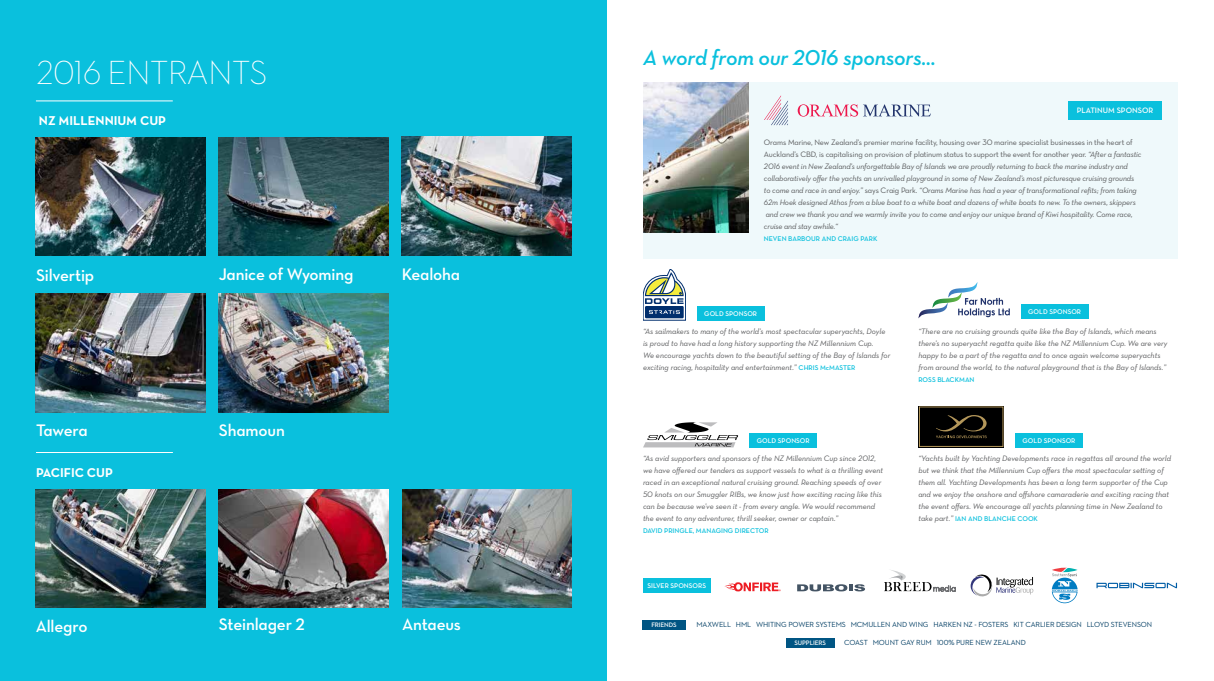
<style>
.page{position:relative;width:1214px;height:681px;background:#fff}
.page>*{position:absolute;margin:0;border:0;box-sizing:border-box;transform-origin:0 0}
.t1{font:300 34px "Neutraface 2 Display";color:#fff}
.t2{font:22px "Neutra Text Demi Italic Alt";letter-spacing:-.01em;color:#0ac0dd}
.t3{font:17px "Neutra Text Demi Alt";letter-spacing:-.01em;color:#fff}
.t4{font:13px "Neutra Text Bold Alt";color:#fff}
.t5{font:8px/12px "Neutra Text Book Italic Alt";color:#58595b}
.t6{font:8px/12px "Neutra Text Book Alt";letter-spacing:-.015em;color:#58595b}
.t7{font:8px "Neutra Text Demi Alt";color:#fff}
.t8{font:7.5px "Neutraface 2 Text";letter-spacing:-.015em;color:#003d63}
.t9{font:7px "Neutra Text Demi Alt";color:#0ac0dd}
.t10{font:6.9px "Neutra Text Demi Alt";color:#fff}
.t11{font:600 6.6px "Neutraface 2 Text";letter-spacing:-.015em;color:#fff}
.s1{font-family:"Neutra Text Book Italic Alt"}
.s2{font-family:"Neutra Text Book Alt"}
.s3{font-family:"Neutra Text Demi Alt";font-size:7px;color:#0ac0dd}
.s4{font-family:"Neutra Text Book Italic Alt";font-size:8px;color:#58595b}
</style>
<div class="page">
<div style="left:643px;top:83px;width:534px;height:176px;background:#eff9fb"></div>
<div style="left:0;top:0;width:607px;height:680px;background:#0ac0dd"></div>
<svg style="left:764px;top:95px;width:24px;height:30px"></svg>
<svg style="left:797px;top:104px;width:133px;height:13px"></svg>
<svg style="left:643px;top:422px;width:95px;height:25px"></svg>
<svg style="left:918px;top:282px;width:91px;height:36px"></svg>
<img style="left:643px;top:83px;width:105px;height:149px">
<div style="left:1068px;top:101px;width:93px;height:18px;background:#0ac0dd"></div>
<div style="left:749px;top:433px;width:67px;height:14px;background:#0ac0dd"></div>
<div style="left:1020px;top:304px;width:68px;height:14px;background:#0ac0dd"></div>
<div style="left:697px;top:306px;width:67px;height:14px;background:#0ac0dd"></div>
<svg style="left:724px;top:582px;width:56px;height:9px"></svg>
<svg style="left:797px;top:584px;width:68px;height:7px"></svg>
<div style="left:643px;top:578px;width:67px;height:14px;background:#0ac0dd"></div>
<svg style="left:643px;top:269px;width:42px;height:51px"></svg>
<svg style="left:918px;top:406px;width:85px;height:41px"></svg>
<div style="left:919px;top:407px;width:83px;height:39px;background:#000"></div>
<svg style="left:936px;top:415px;width:50px;height:23px"></svg>
<svg style="left:884px;top:570px;width:71px;height:21px"></svg>
<svg style="left:970px;top:574px;width:63px;height:23px"></svg>
<svg style="left:1051px;top:567px;width:26px;height:36px"></svg>
<svg style="left:1096px;top:582px;width:80px;height:6px"></svg>
<div style="left:642px;top:619px;width:43px;height:10px;background:#005583"></div>
<div style="left:786px;top:637px;width:48px;height:10px;background:#005583"></div>
<div style="left:1015px;top:433px;width:67px;height:14px;background:#0ac0dd"></div>
<hr style="left:36px;top:101px;width:137px;height:1px;background:#fff">
<img style="left:36px;top:137px;width:169px;height:119px">
<img style="left:36px;top:293px;width:169px;height:119px">
<img style="left:36px;top:489px;width:169px;height:118px">
<hr style="left:36px;top:452px;width:137px;height:1px;background:#fff">
<img style="left:219px;top:137px;width:169px;height:119px">
<img style="left:402px;top:137px;width:169px;height:118px">
<img style="left:219px;top:293px;width:169px;height:119px">
<img style="left:219px;top:489px;width:169px;height:118px">
<img style="left:402px;top:489px;width:169px;height:118px">
<h1 class="t1" style="left:36px;top:54px;width:233px">2016 ENTRANTS</h1>
<h3 class="t4" style="left:39px;top:113px;width:129px">NZ MILLENNIUM CUP</h3>
<h3 class="t3" style="left:36px;top:264px;width:60px">Silvertip</h3>
<h3 class="t3" style="left:219px;top:263px;width:136px">Janice of Wyoming</h3>
<h3 class="t3" style="left:402px;top:263px;width:60px">Kealoha</h3>
<h3 class="t3" style="left:36px;top:419px;width:53px">Tawera</h3>
<h3 class="t4" style="left:36px;top:464px;width:78px">PACIFIC CUP</h3>
<h3 class="t3" style="left:36px;top:615px;width:53px">Allegro</h3>
<h3 class="t3" style="left:219px;top:419px;width:68px">Shamoun</h3>
<h3 class="t3" style="left:219px;top:613px;width:88px">Steinlager 2</h3>
<h3 class="t3" style="left:402px;top:613px;width:60px">Antaeus</h3>
<h2 class="t2" style="left:643px;top:44px;width:294px">A word from our 2016 sponsors...</h2>
<p class="t7" style="left:1076px;top:105px;width:78px">PLATINUM SPONSOR</p>
<p class="t6" style="left:764px;top:136px;width:379px">Orams Marine, New Zealand’s premier marine facility, housing over 30 marine specialist businesses in the heart of<br>Auckland’s CBD, is capitalising on provision of platinum status to support the event for another year. <span class="s1">“After a fantastic</span></p>
<p class="t5" style="left:764px;top:160px;width:374px">2016 event in New Zealand’s unforgettable Bay of Islands we are proudly returning to back the marine industry and collaboratively offer the yachts an unrivalled playground in some of New Zealand’s most picturesque cruising grounds to come and race in and enjoy.” <span class="s2">says Craig Park.</span> “Orams Marine has had a year of transformational refits; from taking 62m Hoek designed Athos from a blue boat to a white boat and dozens of white boats to new. To the owners, skippers and crew we thank you and we warmly invite you to come and enjoy our unique brand of Kiwi hospitality. Come race, cruise and stay awhile.“</p>
<p class="t9" style="left:764px;top:234px;width:115px">NEVEN BARBOUR AND CRAIG PARK</p>
<p class="t10" style="left:704px;top:309px;width:54px">GOLD SPONSOR</p>
<p class="t10" style="left:1028px;top:307px;width:54px">GOLD SPONSOR</p>
<p class="t5" style="left:643px;top:325px;width:249px">“As sailmakers to many of the world’s most spectacular superyachts, Doyle is proud to have had a long history supporting the NZ Millennium Cup.<br>We encourage yachts down to the beautiful setting of the Bay of Islands for exciting racing, hospitality and entertainment.” <span class="s3">CHRIS McMASTER</span></p>
<p class="t10" style="left:756px;top:436px;width:54px">GOLD SPONSOR</p>
<p class="t5" style="left:643px;top:452px;width:242px">“As avid supporters and sponsors of the NZ Millennium Cup since 2012, we have offered our tenders as support vessels to what is a thrilling event raced in an exceptional natural cruising ground. Reaching speeds of over 50 knots on our Smuggler RIBs, we know just how exciting racing like this can be because we’ve seen it - from every angle. We would recommend the event to any adventurer, thrill seeker, owner or captain.”</p>
<p class="t9" style="left:643px;top:526px;width:127px">DAVID PRINGLE, MANAGING DIRECTOR</p>
<p class="t5" style="left:918px;top:324px;width:250px">“There are no cruising grounds quite like the Bay of Islands, which means there’s no superyacht regatta quite like the NZ Millennium Cup. We are very happy to be a part of the regatta and to once again welcome superyachts from around the world, to the natural playground that is the Bay of Islands.”</p>
<p class="t9" style="left:918px;top:375px;width:58px">ROSS BLACKMAN</p>
<p class="t10" style="left:1022px;top:436px;width:54px">GOLD SPONSOR</p>
<p class="t5" style="left:918px;top:452px;width:254px">“Yachts built by Yachting Developments race in regattas all around the world but we think that the Millennium Cup offers the most spectacular setting of them all. Yachting Developments has been a long term supporter of the Cup and we enjoy the onshore and offshore camaraderie and exciting racing that the event offers. We encourage all yachts planning time in New Zealand to</p>
<p class="t9" style="left:918px;top:514px;width:121px"><span class="s4">take part.”</span> IAN AND BLANCHE COOK</p>
<p class="t10" style="left:647px;top:581px;width:60px">SILVER SPONSORS</p>
<p class="t11" style="left:651px;top:620px;width:27px">FRIENDS</p>
<p class="t8" style="left:696px;top:619px;width:457px">MAXWELL HML WHITING POWER SYSTEMS MCMULLEN AND WING HARKEN NZ - FOSTERS KIT CARLIER DESIGN LLOYD STEVENSON</p>
<p class="t11" style="left:794px;top:638px;width:33px">SUPPLIERS</p>
<p class="t8" style="left:844px;top:637px;width:183px">COAST MOUNT GAY RUM 100% PURE NEW ZEALAND</p>
</div>
